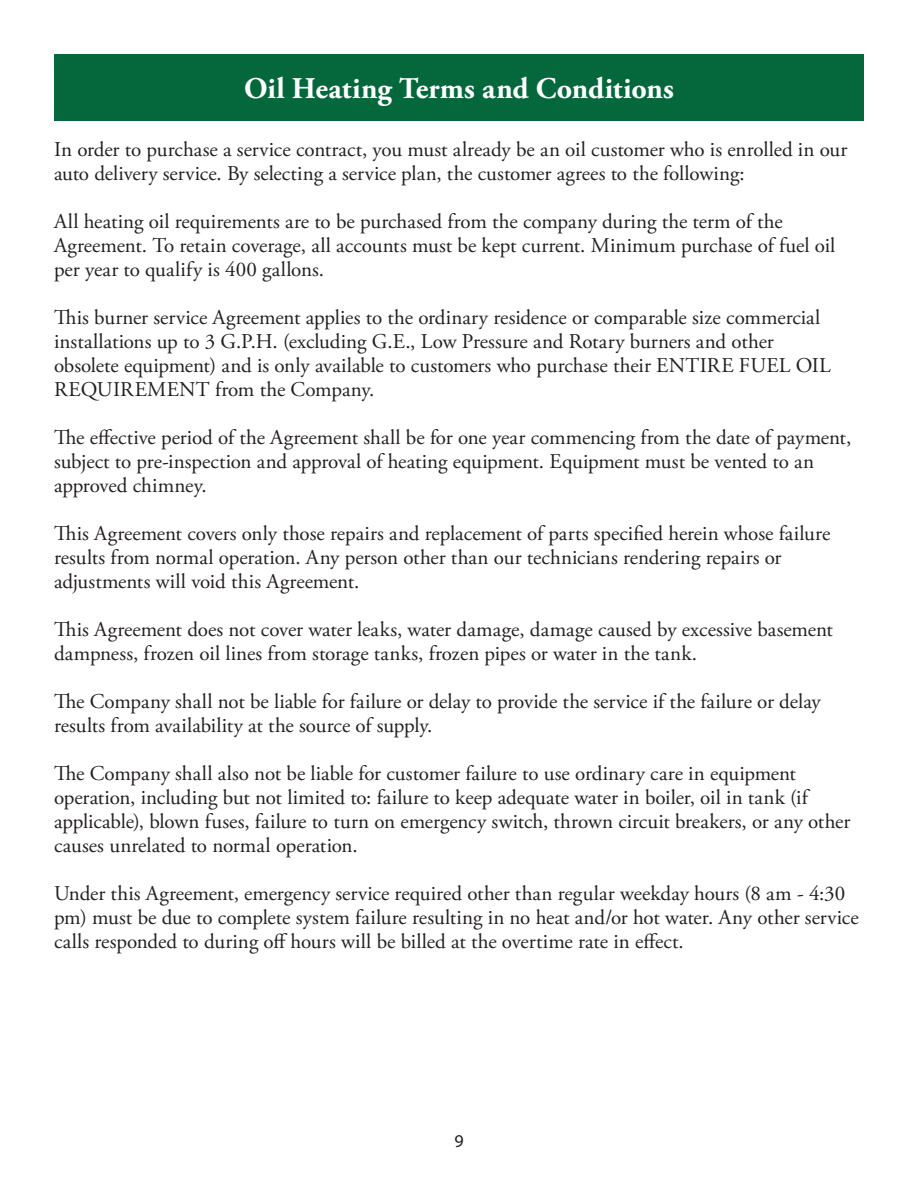
<style>
.page{position:relative;width:918px;height:1188px;background:#fff}
.page>*{position:absolute;margin:0;border:0;box-sizing:border-box;transform-origin:0 0}
.t1{font:700 30px "Adobe Garamond Pro";letter-spacing:.005em;color:#fff}
.t2{font:21px/24px "Adobe Garamond Pro";color:#241f1f}
.t3{font:18px "Myriad Pro";color:#241f1f}
</style>
<div class="page">
<div style="left:54px;top:54px;width:810px;height:66px;background:#05683c"></div>
<h1 class="t1" style="left:244px;top:71px;width:431px">Oil Heating Terms and Conditions</h1>
<p class="t2" style="left:54px;top:138px;width:795px">In order to purchase a service contract, you must already be an oil customer who is enrolled in our auto delivery service. By selecting a service plan, the customer agrees to the following:</p>
<p class="t2" style="left:54px;top:210px;width:783px">All heating oil requirements are to be purchased from the company during the term of the<br>Agreement. To retain coverage, all accounts must be kept current. Minimum purchase of fuel oil per year to qualify is 400 gallons.</p>
<p class="t2" style="left:54px;top:306px;width:778px">This burner service Agreement applies to the ordinary residence or comparable size commercial installations up to 3 G.P.H. (excluding G.E., Low Pressure and Rotary burners and other obsolete equipment) and is only available to customers who purchase their ENTIRE FUEL OIL REQUIREMENT from the Company.</p>
<p class="t2" style="left:54px;top:426px;width:799px">The effective period of the Agreement shall be for one year commencing from the date of payment, subject to pre-inspection and approval of heating equipment. Equipment must be vented to an approved chimney.</p>
<p class="t2" style="left:54px;top:522px;width:778px">This Agreement covers only those repairs and replacement of parts specified herein whose failure results from normal operation. Any person other than our technicians rendering repairs or adjustments will void this Agreement.</p>
<p class="t2" style="left:54px;top:618px;width:781px">This Agreement does not cover water leaks, water damage, damage caused by excessive basement dampness, frozen oil lines from storage tanks, frozen pipes or water in the tank.</p>
<p class="t2" style="left:54px;top:690px;width:768px">The Company shall not be liable for failure or delay to provide the service if the failure or delay results from availability at the source of supply.</p>
<p class="t2" style="left:54px;top:762px;width:798px">The Company shall also not be liable for customer failure to use ordinary care in equipment operation, including but not limited to: failure to keep adequate water in boiler, oil in tank (if applicable), blown fuses, failure to turn on emergency switch, thrown circuit breakers, or any other causes unrelated to normal operation.</p>
<p class="t2" style="left:54px;top:882px;width:806px">Under this Agreement, emergency service required other than regular weekday hours (8 am - 4:30 pm) must be due to complete system failure resulting in no heat and/or hot water. Any other service calls responded to during off hours will be billed at the overtime rate in effect.</p>
<p class="t3" style="left:454px;top:1130px;width:11px">9</p>
</div>
